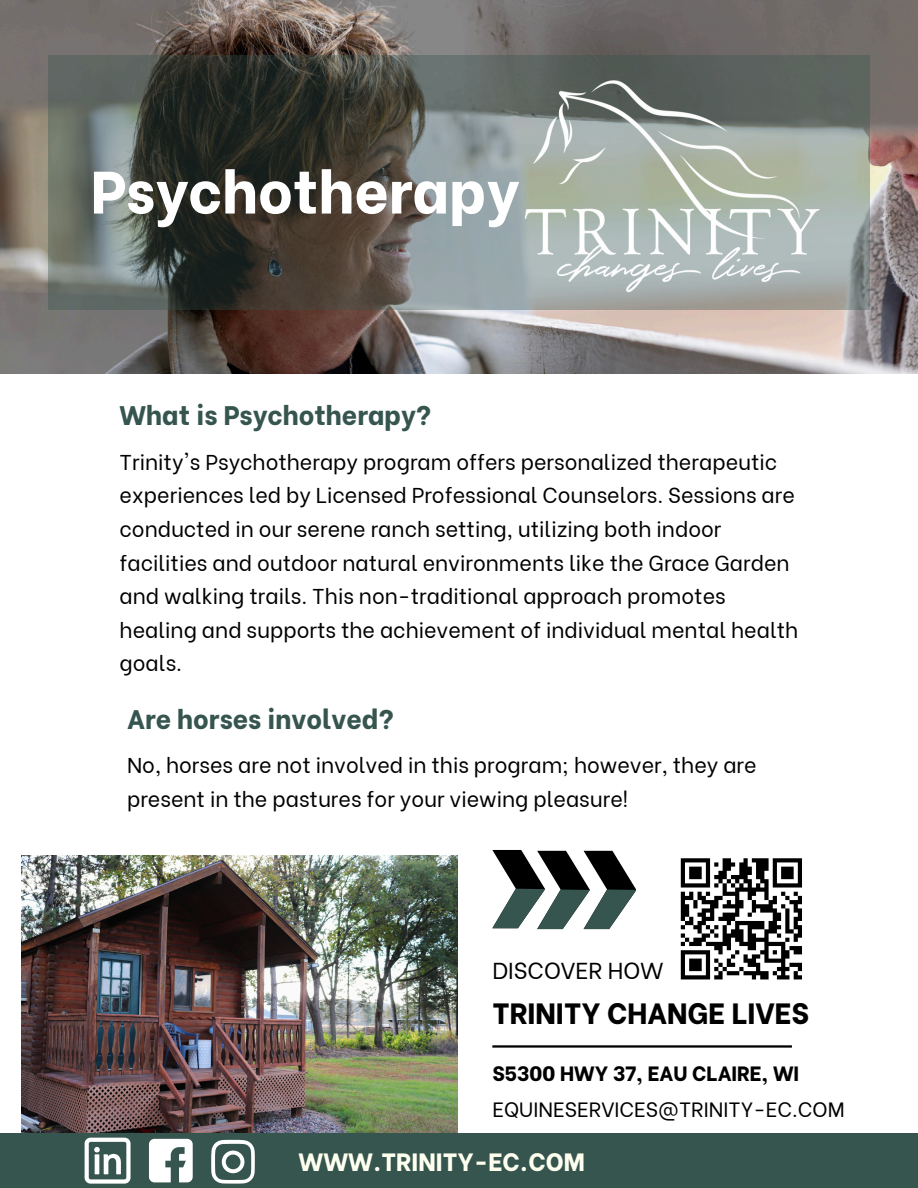
<style>
.page{position:relative;width:918px;height:1188px;background:#fff}
.page>*{position:absolute;margin:0;border:0;box-sizing:border-box;transform-origin:0 0}
.t1{font:800 59.85px "Be Vietnam";color:#fff}
.t2{font:800 29.25px "Be Vietnam";color:#000}
.t3{font:800 26.85px "Be Vietnam";color:#36554f}
.t4{font:800 24.9px "Be Vietnam";color:#fffff0}
.t5{font:23.1px "Be Vietnam";color:#000}
.t6{font:21.45px/33.6px "Be Vietnam";color:#000}
.t7{font:20.7px "Be Vietnam";color:#000}
.t8{font:800 20.7px "Be Vietnam";color:#000}
</style>
<div class="page">
<img style="left:0;top:0;width:918px;height:373px">
<img style="left:22px;top:856px;width:435px;height:277px">
<div style="left:0;top:1133px;width:918px;height:55px;background:#36554f"></div>
<svg style="left:211px;top:1140px;width:44px;height:44px"></svg>
<svg style="left:149px;top:1139px;width:44px;height:43px"></svg>
<svg style="left:85px;top:1138px;width:46px;height:46px"></svg>
<svg style="left:680px;top:858px;width:122px;height:122px"></svg>
<svg style="left:48px;top:55px;width:822px;height:254px;background:#585b56"></svg>
<img style="left:503px;top:67px;width:338px;height:237px">
<hr style="left:492px;top:1045px;width:300px;height:3px;background:#000">
<svg style="left:492px;top:850px;width:144px;height:79px"></svg>
<p class="t1" style="left:91px;top:142px;width:430px">Psychotherapy</p>
<h3 class="t3" style="left:120px;top:393px;width:313px">What is Psychotherapy?</h3>
<p class="t6" style="left:120px;top:443px;width:680px">Trinity's Psychotherapy program offers personalized therapeutic experiences led by Licensed Professional Counselors. Sessions are conducted in our serene ranch setting, utilizing both indoor facilities and outdoor natural environments like the Grace Garden and walking trails. This non-traditional approach promotes healing and supports the achievement of individual mental health goals.</p>
<h2 class="t3" style="left:127px;top:697px;width:268px">Are horses involved?</h2>
<p class="t6" style="left:127px;top:746px;width:631px">No, horses are not involved in this program; however, they are present in the pastures for your viewing pleasure!</p>
<h3 class="t5" style="left:492px;top:951px;width:173px">DISCOVER HOW</h3>
<p class="t2" style="left:492px;top:990px;width:318px">TRINITY CHANGE LIVES</p>
<p class="t8" style="left:492px;top:1057px;width:308px">S5300 HWY 37, EAU CLAIRE, WI</p>
<h5 class="t7" style="left:492px;top:1092px;width:354px">EQUINESERVICES@TRINITY-EC.COM</h5>
<h1 class="t4" style="left:299px;top:1141px;width:288px">WWW.TRINITY-EC.COM</h1>
</div>
